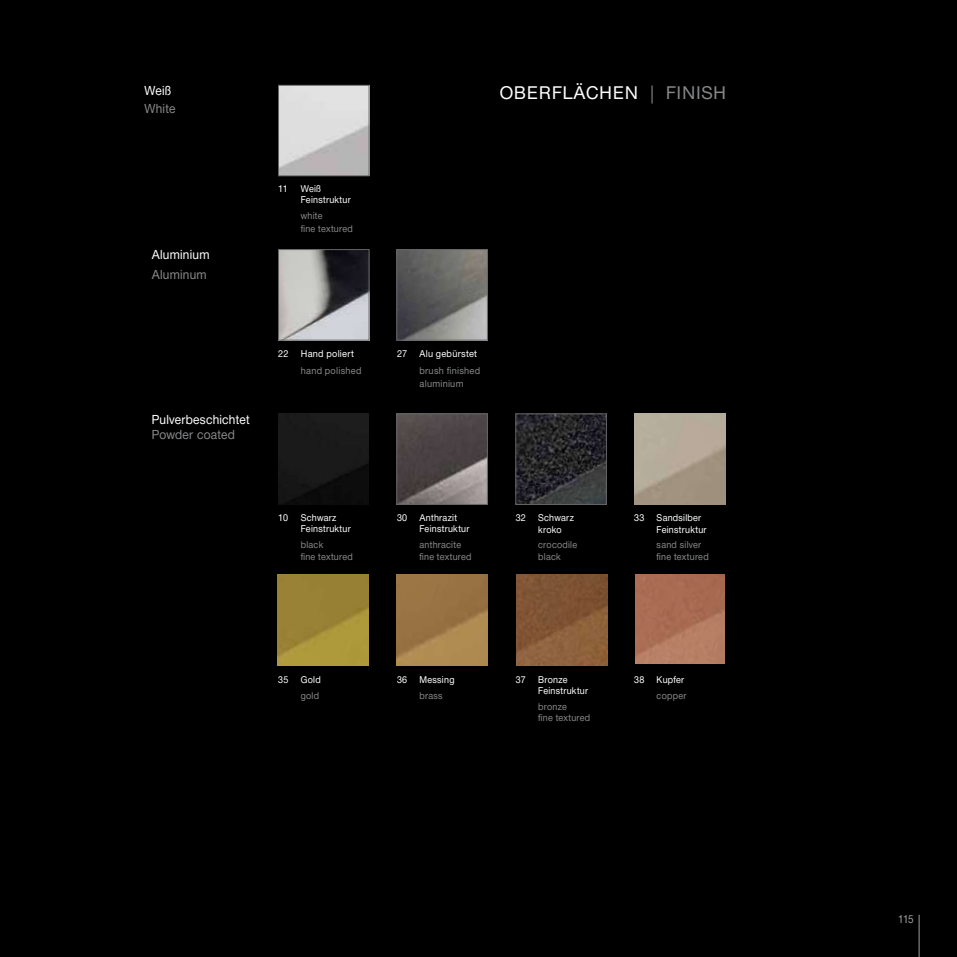
<style>
.page{position:relative;width:957px;height:957px;background:#000}
.page>*{position:absolute;margin:0;border:0;box-sizing:border-box;transform-origin:0 0}
.t1{font:18px "Neue Helvetica BQ";letter-spacing:.05em;color:#fff}
.t2{font:12.9px "Neue Helvetica BQ";letter-spacing:.02em;color:#fff;scale:.95 1}
.t3{font:12.9px "Neue Helvetica BQ";letter-spacing:.02em;color:#87888a;scale:.95 1}
.t4{font:11.25px "Neue Helvetica BQ";color:#9c9e9f;scale:.9 1}
.t5{font:9.6px/11.2px "Neue Helvetica BQ";letter-spacing:.03em;color:#fff;scale:.95 1}
.t6{font:9.6px/11.2px "Neue Helvetica BQ";letter-spacing:.03em;color:#87888a;scale:.95 1}
.t7{font:9.6px/12.9px "Helvetica Neue";letter-spacing:.03em;color:#87888a;scale:.95 1}
.t8{font:9.6px "Helvetica Neue";letter-spacing:.03em;color:#fff;scale:.95 1}
.s1{color:#87888a}
</style>
<div class="page">
<hr style="left:919px;top:914px;width:1px;height:43px;background:#9c9e9f">
<svg style="left:280px;top:87px;width:87px;height:87px;background:#d2d1d2"></svg>
<div style="left:278px;top:85px;width:91px;height:91px;border:1px solid #646567"></div>
<img style="left:280px;top:251px;width:87px;height:87px">
<div style="left:278px;top:249px;width:91px;height:91px;border:1px solid #646567"></div>
<img style="left:398px;top:251px;width:87px;height:87px">
<div style="left:396px;top:249px;width:91px;height:91px;border:1px solid #646567"></div>
<img style="left:278px;top:414px;width:90px;height:91px">
<img style="left:634px;top:414px;width:91px;height:91px">
<img style="left:398px;top:416px;width:87px;height:87px">
<div style="left:396px;top:414px;width:91px;height:91px;border:1px solid #646567"></div>
<img style="left:517px;top:416px;width:87px;height:87px">
<div style="left:515px;top:414px;width:91px;height:91px;border:1px solid #646567"></div>
<img style="left:396px;top:575px;width:91px;height:91px">
<img style="left:517px;top:575px;width:91px;height:91px">
<img style="left:636px;top:575px;width:88px;height:88px">
<img style="left:277px;top:575px;width:91px;height:91px">
<h2 class="t2" style="left:144px;top:83px;width:30px">Weiß</h2>
<h2 class="t3" style="left:144px;top:100px;width:34px">White</h2>
<h2 class="t2" style="left:152px;top:247px;width:62px">Aluminium</h2>
<h2 class="t3" style="left:152px;top:267px;width:59px">Aluminum</h2>
<h2 class="t2" style="left:152px;top:411px;width:105px">Pulverbeschichtet</h2>
<h2 class="t3" style="left:152px;top:426px;width:89px">Powder coated</h2>
<p class="t5" style="left:278px;top:183px;width:11px">11</p>
<p class="t5" style="left:301px;top:183px;width:54px">Weiß<br>Feinstruktur</p>
<p class="t6" style="left:301px;top:209px;width:56px;line-height:12.9px">white<br>fine textured</p>
<p class="t8" style="left:278px;top:347px;width:12px">22</p>
<p class="t8" style="left:301px;top:347px;width:57px">Hand poliert</p>
<p class="t7" style="left:301px;top:364px;width:66px">hand polished</p>
<p class="t5" style="left:278px;top:512px;width:12px">10</p>
<p class="t5" style="left:301px;top:512px;width:54px">Schwarz<br>Feinstruktur</p>
<p class="t6" style="left:301px;top:539px;width:56px">black<br>fine textured</p>
<h1 class="t1" style="left:500px;top:82px;width:228px">OBERFLÄCHEN <span class="s1">| FINISH</span></h1>
<p class="t8" style="left:397px;top:347px;width:12px">27</p>
<p class="t8" style="left:419px;top:347px;width:62px">Alu gebürstet</p>
<p class="t7" style="left:419px;top:364px;width:65px">brush finished aluminium</p>
<p class="t5" style="left:397px;top:512px;width:12px">30</p>
<p class="t5" style="left:419px;top:512px;width:54px">Anthrazit<br>Feinstruktur</p>
<p class="t6" style="left:419px;top:539px;width:56px">anthracite fine textured</p>
<p class="t5" style="left:516px;top:512px;width:12px">32</p>
<p class="t5" style="left:538px;top:512px;width:39px">Schwarz kroko</p>
<p class="t6" style="left:538px;top:539px;width:43px">crocodile black</p>
<p class="t5" style="left:634px;top:512px;width:12px">33</p>
<p class="t5" style="left:656px;top:512px;width:54px">Sandsilber<br>Feinstruktur</p>
<p class="t6" style="left:656px;top:539px;width:56px">sand silver fine textured</p>
<p class="t5" style="left:278px;top:674px;width:12px">35</p>
<p class="t5" style="left:301px;top:674px;width:23px">Gold</p>
<p class="t6" style="left:301px;top:690px;width:21px">gold</p>
<p class="t5" style="left:397px;top:674px;width:12px">36</p>
<p class="t5" style="left:419px;top:674px;width:38px">Messing</p>
<p class="t6" style="left:419px;top:690px;width:26px">brass</p>
<p class="t5" style="left:516px;top:674px;width:12px">37</p>
<p class="t5" style="left:538px;top:674px;width:54px">Bronze<br>Feinstruktur</p>
<p class="t6" style="left:538px;top:701px;width:56px">bronze<br>fine textured</p>
<p class="t5" style="left:634px;top:674px;width:12px">38</p>
<p class="t5" style="left:656px;top:674px;width:31px">Kupfer</p>
<p class="t6" style="left:656px;top:690px;width:33px">copper</p>
<p class="t4" style="left:898px;top:911px;width:19px">115</p>
</div>
